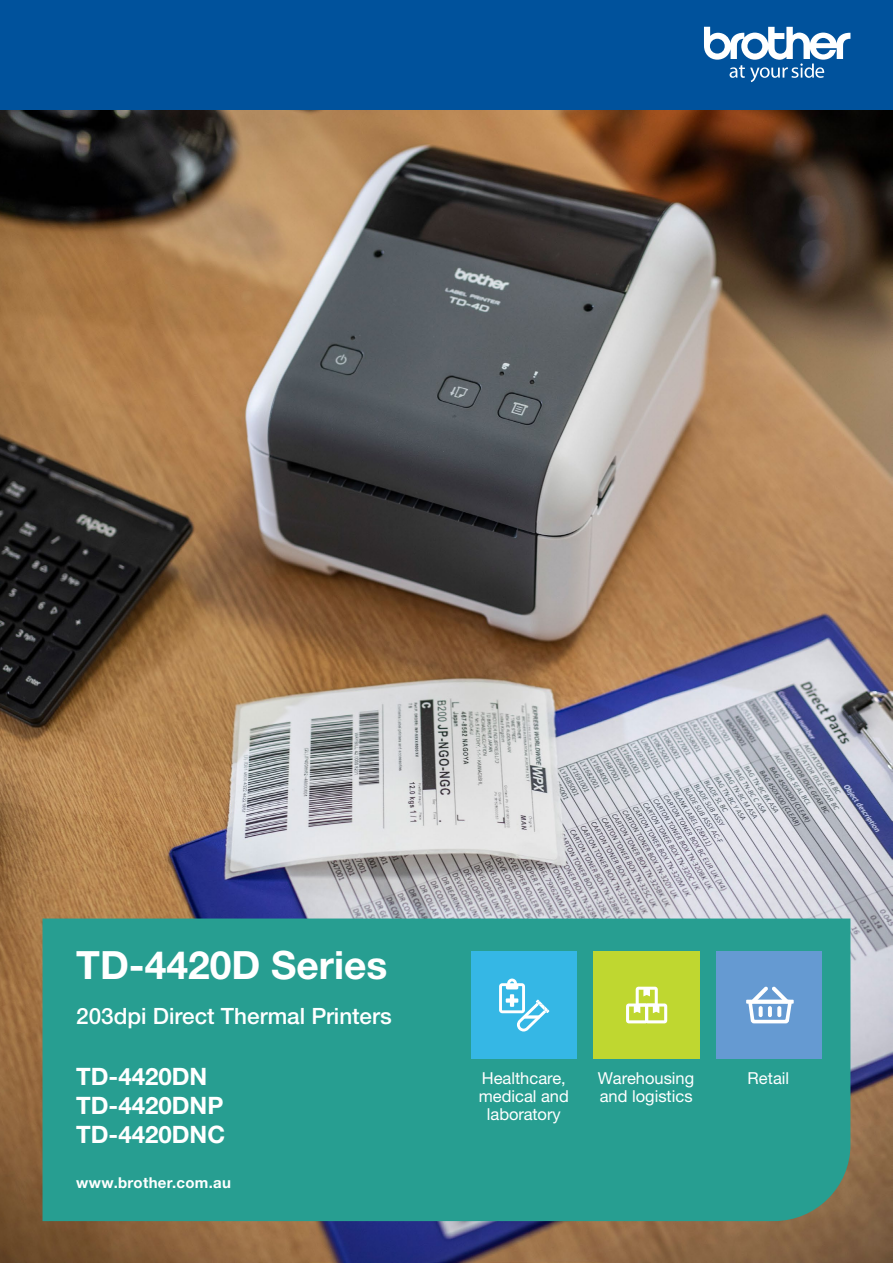
<style>
.page{position:relative;width:893px;height:1263px;background:#fff}
.page>*{position:absolute;margin:0;border:0;box-sizing:border-box;transform-origin:0 0}
.t1{font:700 39px "Helvetica Neue LTW1 G";color:#fff}
.t2{font:700 24px/28.8px "Helvetica Neue LTW1 G";color:#fff}
.t3{font:500 22.5px "Helvetica Neue LTW1 G";color:#fff}
.t4{font:16.5px/18px "Helvetica Neue LTW1 G";color:#fff;text-align:center}
.t5{font:700 15px "Helvetica Neue LTW1 G";letter-spacing:.02em;color:#fff}
</style>
<div class="page">
<img style="left:0;top:110px;width:893px;height:1153px">
<div style="left:0;top:0;width:893px;height:110px;background:#00529c"></div>
<svg style="left:704px;top:27px;width:146px;height:55px"></svg>
<div style="left:43px;top:918px;width:807px;height:303px;background:#279e91"></div>
<div style="left:471px;top:951px;width:105px;height:108px;background:#35b7e5"></div>
<svg style="left:499px;top:978px;width:50px;height:53px"></svg>
<div style="left:594px;top:951px;width:106px;height:108px;background:#bfd730"></div>
<svg style="left:626px;top:987px;width:41px;height:36px"></svg>
<div style="left:717px;top:951px;width:105px;height:108px;background:#659ad2"></div>
<svg style="left:746px;top:986px;width:48px;height:38px"></svg>
<h1 class="t1" style="left:76px;top:941px;width:313px">TD-4420D Series</h1>
<h3 class="t3" style="left:76px;top:1002px;width:317px">203dpi Direct Thermal Printers</h3>
<h2 class="t2" style="left:76px;top:1062px;width:150px">TD-4420DN<br>TD-4420DNP<br>TD-4420DNC</h2>
<p class="t4" style="left:479px;top:1069px;width:92px">Healthcare, medical and laboratory</p>
<p class="t4" style="left:598px;top:1069px;width:98px;text-align:left">Warehousing and logistics</p>
<p class="t4" style="left:748px;top:1069px;width:43px">Retail</p>
<p class="t5" style="left:76px;top:1174px;width:156px">www.brother.com.au</p>
</div>
